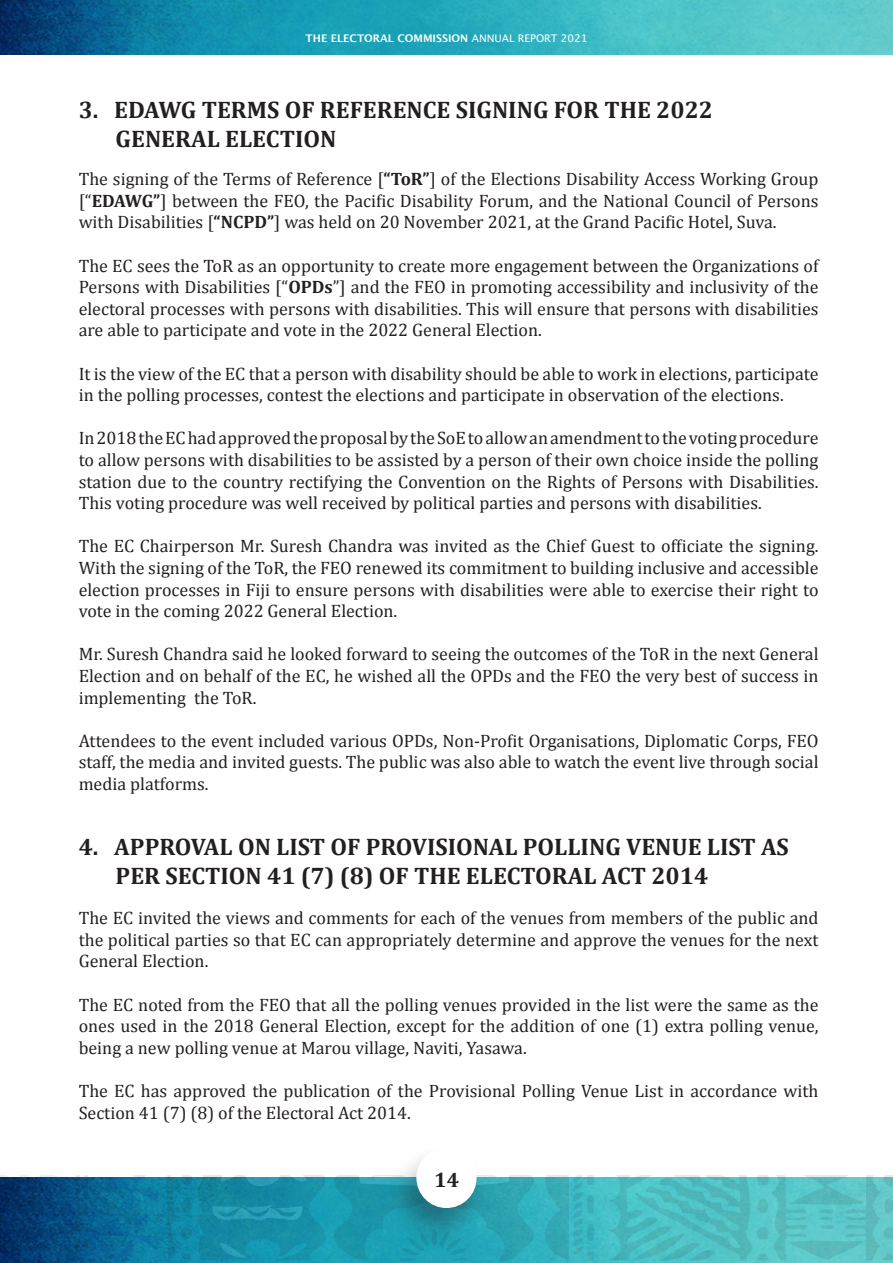
<style>
.page{position:relative;width:893px;height:1263px;background:#fff}
.page>*{position:absolute;margin:0;border:0;box-sizing:border-box;transform-origin:0 0}
.t1{font:700 24px/28.8px "Cambria";color:#231f20}
.t2{font:700 21px "Cambria";color:#231f20}
.t3{font:18px/21.6px "Cambria";color:#231f20;text-align:justify}
.t4{font:700 10.5px "Lucida Grande";color:#fff}
.s1{font-weight:400}
.s2{font-weight:700}
</style>
<div class="page">
<img style="left:0;top:0;width:893px;height:54px">
<img style="left:0;top:1178px;width:893px;height:85px">
<svg style="left:606px;top:1176px;width:287px;height:85px"></svg>
<svg style="left:72px;top:1176px;width:19px;height:74px"></svg>
<svg style="left:0;top:1176px;width:65px;height:85px"></svg>
<svg style="left:106px;top:1176px;width:492px;height:85px"></svg>
<div style="left:385px;top:1144px;width:106px;height:106px;background:#231f20;opacity:.38"></div>
<div style="left:416px;top:1148px;width:61px;height:60px;background:#fff;border-radius:50%"></div>
<p class="t4" style="left:306px;top:30px;width:283px">THE ELECTORAL COMMISSION <span class="s1">ANNUAL REPORT 2021</span></p>
<p class="t1" style="left:116px;top:95px;width:599px;text-indent:-37px">3. EDAWG TERMS OF REFERENCE SIGNING FOR THE 2022<br>GENERAL ELECTION</p>
<p class="t3" style="left:79px;top:168px;width:741px">The signing of the Terms of Reference [<span class="s2">“ToR”</span>] of the Elections Disability Access Working Group [“<span class="s2">EDAWG”</span>] between the FEO, the Pacific Disability Forum, and the National Council of Persons with Disabilities [<span class="s2">“NCPD”</span>] was held on 20 November 2021, at the Grand Pacific Hotel, Suva.</p>
<p class="t3" style="left:79px;top:255px;width:741px">The EC sees the ToR as an opportunity to create more engagement between the Organizations of Persons with Disabilities [“<span class="s2">OPDs</span>”] and the FEO in promoting accessibility and inclusivity of the electoral processes with persons with disabilities. This will ensure that persons with disabilities are able to participate and vote in the 2022 General Election.</p>
<p class="t3" style="left:79px;top:363px;width:741px">It is the view of the EC that a person with disability should be able to work in elections, participate in the polling processes, contest the elections and participate in observation of the elections.</p>
<p class="t3" style="left:79px;top:427px;width:741px">In 2018 the EC had approved the proposal by the SoE to allow an amendment to the voting procedure to allow persons with disabilities to be assisted by a person of their own choice inside the polling station due to the country rectifying the Convention on the Rights of Persons with Disabilities.<br>This voting procedure was well received by political parties and persons with disabilities.</p>
<p class="t3" style="left:79px;top:535px;width:741px">The EC Chairperson Mr. Suresh Chandra was invited as the Chief Guest to officiate the signing.<br>With the signing of the ToR, the FEO renewed its commitment to building inclusive and accessible election processes in Fiji to ensure persons with disabilities were able to exercise their right to vote in the coming 2022 General Election.</p>
<p class="t3" style="left:79px;top:643px;width:741px">Mr. Suresh Chandra said he looked forward to seeing the outcomes of the ToR in the next General Election and on behalf of the EC, he wished all the OPDs and the FEO the very best of success in implementing the ToR.</p>
<p class="t3" style="left:79px;top:730px;width:741px">Attendees to the event included various OPDs, Non-Profit Organisations, Diplomatic Corps, FEO staff, the media and invited guests. The public was also able to watch the event live through social media platforms.</p>
<p class="t1" style="left:116px;top:832px;width:675px;text-indent:-37px">4. APPROVAL ON LIST OF PROVISIONAL POLLING VENUE LIST AS<br>PER SECTION 41 (7) (8) OF THE ELECTORAL ACT 2014</p>
<p class="t3" style="left:79px;top:907px;width:741px">The EC invited the views and comments for each of the venues from members of the public and the political parties so that EC can appropriately determine and approve the venues for the next General Election.</p>
<p class="t3" style="left:79px;top:994px;width:741px">The EC noted from the FEO that all the polling venues provided in the list were the same as the ones used in the 2018 General Election, except for the addition of one (1) extra polling venue, being a new polling venue at Marou village, Naviti, Yasawa.</p>
<p class="t3" style="left:79px;top:1080px;width:741px">The EC has approved the publication of the Provisional Polling Venue List in accordance with<br>Section 41 (7) (8) of the Electoral Act 2014.</p>
<p class="t2" style="left:434px;top:1165px;width:26px">14</p>
</div>
